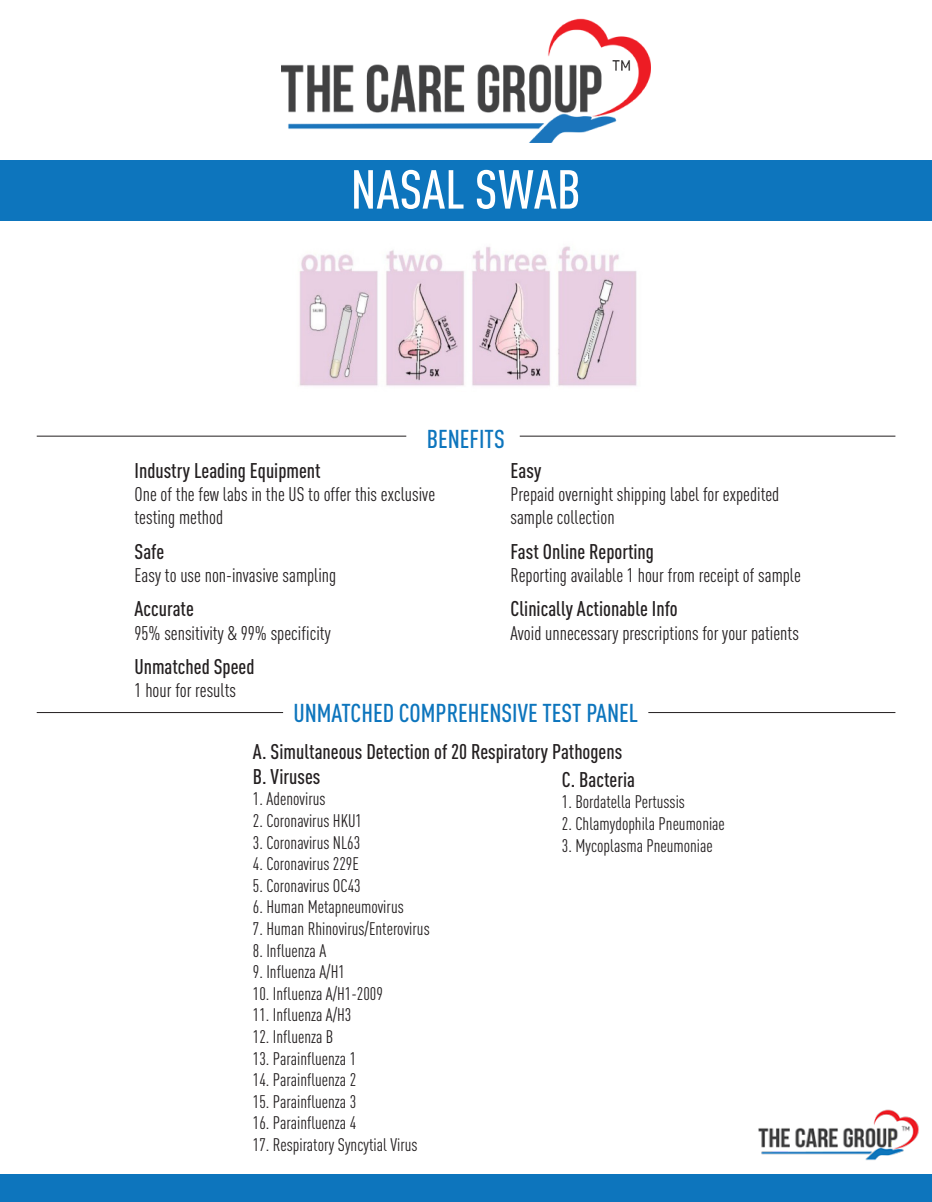
<style>
.page{position:relative;width:932px;height:1202px;background:#fff}
.page>*{position:absolute;margin:0;border:0;box-sizing:border-box;transform-origin:0 0}
.t1{font:500 54px "DIN Cond";color:#fff}
.t2{font:500 25.5px "DIN Cond";color:#0d75bd}
.t3{font:500 21px "DIN Cond";color:#231f20}
.t4{font:19.5px "DIN Cond";color:#231f20}
.t5{font:18px "DIN Cond";color:#231f20}
</style>
<div class="page">
<div style="left:0;top:160px;width:932px;height:61px;background:#0d75bd"></div>
<div style="left:0;top:1174px;width:932px;height:28px;background:#0d75bd"></div>
<hr style="left:37px;top:712px;width:246px;height:1px;background:#231f20">
<hr style="left:37px;top:436px;width:369px;height:1px;background:#231f20">
<hr style="left:648px;top:712px;width:247px;height:1px;background:#231f20">
<hr style="left:519px;top:436px;width:376px;height:1px;background:#231f20">
<img style="left:299px;top:246px;width:338px;height:140px">
<img style="left:758px;top:1109px;width:161px;height:52px">
<img style="left:281px;top:18px;width:369px;height:125px">
<p class="t1" style="left:350px;top:157px;width:232px">NASAL SWAB</p>
<p class="t2" style="left:426px;top:424px;width:79px">BENEFITS</p>
<p class="t3" style="left:134px;top:457px;width:188px">Industry Leading Equipment</p>
<p class="t4" style="left:134px;top:483px;width:302px">One of the few labs in the US to offer this exclusive</p>
<p class="t4" style="left:134px;top:506px;width:90px">testing method</p>
<p class="t3" style="left:134px;top:538px;width:31px">Safe</p>
<p class="t4" style="left:134px;top:564px;width:203px">Easy to use non-invasive sampling</p>
<p class="t3" style="left:134px;top:596px;width:61px">Accurate</p>
<p class="t4" style="left:134px;top:621px;width:198px">95% sensitivity &amp; 99% specificity</p>
<p class="t3" style="left:134px;top:654px;width:121px">Unmatched Speed</p>
<p class="t4" style="left:134px;top:679px;width:103px">1 hour for results</p>
<p class="t3" style="left:510px;top:457px;width:32px">Easy</p>
<p class="t4" style="left:510px;top:483px;width:270px">Prepaid overnight shipping label for expedited</p>
<p class="t4" style="left:510px;top:506px;width:106px">sample collection</p>
<p class="t3" style="left:510px;top:538px;width:145px">Fast Online Reporting</p>
<p class="t4" style="left:510px;top:564px;width:292px">Reporting available 1 hour from receipt of sample</p>
<p class="t3" style="left:510px;top:596px;width:169px">Clinically Actionable Info</p>
<p class="t4" style="left:510px;top:621px;width:290px">Avoid unnecessary prescriptions for your patients</p>
<p class="t2" style="left:293px;top:697px;width:346px">UNMATCHED COMPREHENSIVE TEST PANEL</p>
<p class="t3" style="left:253px;top:738px;width:371px">A. Simultaneous Detection of 20 Respiratory Pathogens</p>
<p class="t3" style="left:253px;top:763px;width:69px">B. Viruses</p>
<p class="t5" style="left:253px;top:788px;width:74px">1. Adenovirus</p>
<p class="t5" style="left:253px;top:810px;width:111px">2. Coronavirus HKU1</p>
<p class="t5" style="left:253px;top:831px;width:109px">3. Coronavirus NL63</p>
<p class="t5" style="left:253px;top:853px;width:108px">4. Coronavirus 229E</p>
<p class="t5" style="left:253px;top:875px;width:109px">5. Coronavirus OC43</p>
<p class="t5" style="left:253px;top:896px;width:152px">6. Human Metapneumovirus</p>
<p class="t5" style="left:253px;top:918px;width:178px">7. Human Rhinovirus/Enterovirus</p>
<p class="t5" style="left:253px;top:939px;width:75px">8. Influenza A</p>
<p class="t5" style="left:253px;top:961px;width:94px">9. Influenza A/H1</p>
<p class="t5" style="left:253px;top:983px;width:131px">10. Influenza A/H1-2009</p>
<p class="t5" style="left:253px;top:1004px;width:100px">11. Influenza A/H3</p>
<p class="t5" style="left:253px;top:1026px;width:82px">12. Influenza B</p>
<p class="t5" style="left:253px;top:1047px;width:105px">13. Parainfluenza 1</p>
<p class="t5" style="left:253px;top:1069px;width:105px">14. Parainfluenza 2</p>
<p class="t5" style="left:253px;top:1091px;width:105px">15. Parainfluenza 3</p>
<p class="t5" style="left:253px;top:1112px;width:105px">16. Parainfluenza 4</p>
<p class="t5" style="left:253px;top:1134px;width:166px">17. Respiratory Syncytial Virus</p>
<p class="t3" style="left:562px;top:766px;width:75px">C. Bacteria</p>
<p class="t5" style="left:562px;top:791px;width:125px">1. Bordatella Pertussis</p>
<p class="t5" style="left:562px;top:813px;width:164px">2. Chlamydophila Pneumoniae</p>
<p class="t5" style="left:562px;top:834px;width:152px">3. Mycoplasma Pneumoniae</p>
</div>
